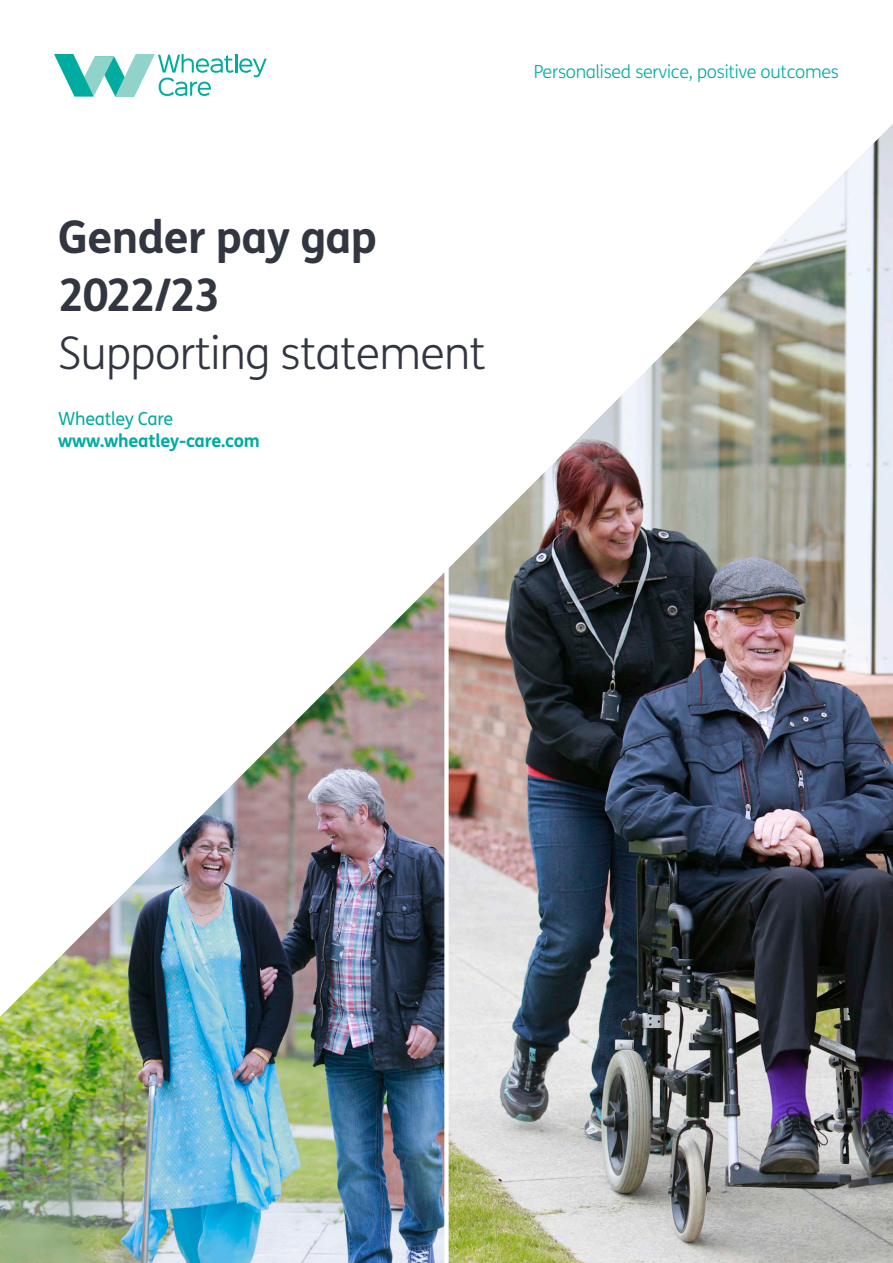
<style>
.page{position:relative;width:893px;height:1263px;background:#fff}
.page>*{position:absolute;margin:0;border:0;box-sizing:border-box;transform-origin:0 0}
.t1{font:700 45px/58.3px "FS Me";letter-spacing:-.015em;color:#323640}
.t2{font:300 45px "FS Me";letter-spacing:-.015em;color:#323640}
._12_14_4-Regular{font:300 18px "FS Me";letter-spacing:-.015em;color:#00aca0}
.t3{font:700 18px "FS Me";letter-spacing:-.015em;color:#00aca0}
.t4{font:18px "FS Me";letter-spacing:-.015em;color:#00aca0}
</style>
<div class="page">
<img style="left:0;top:573px;width:444px;height:690px">
<img style="left:449px;top:124px;width:444px;height:1139px">
<svg style="left:54px;top:54px;width:213px;height:43px"></svg>
<p class="_12_14_4-Regular" style="left:534px;top:61px;width:307px">Personalised service, positive outcomes</p>
<p class="t1" style="left:58px;top:208px;width:320px">Gender pay gap<br>2022/23</p>
<p class="t2" style="left:58px;top:328px;width:429px">Supporting statement</p>
<p class="t4" style="left:58px;top:409px;width:116px">Wheatley Care</p>
<p class="t3" style="left:58px;top:429px;width:203px">www.wheatley-care.com</p>
</div>
